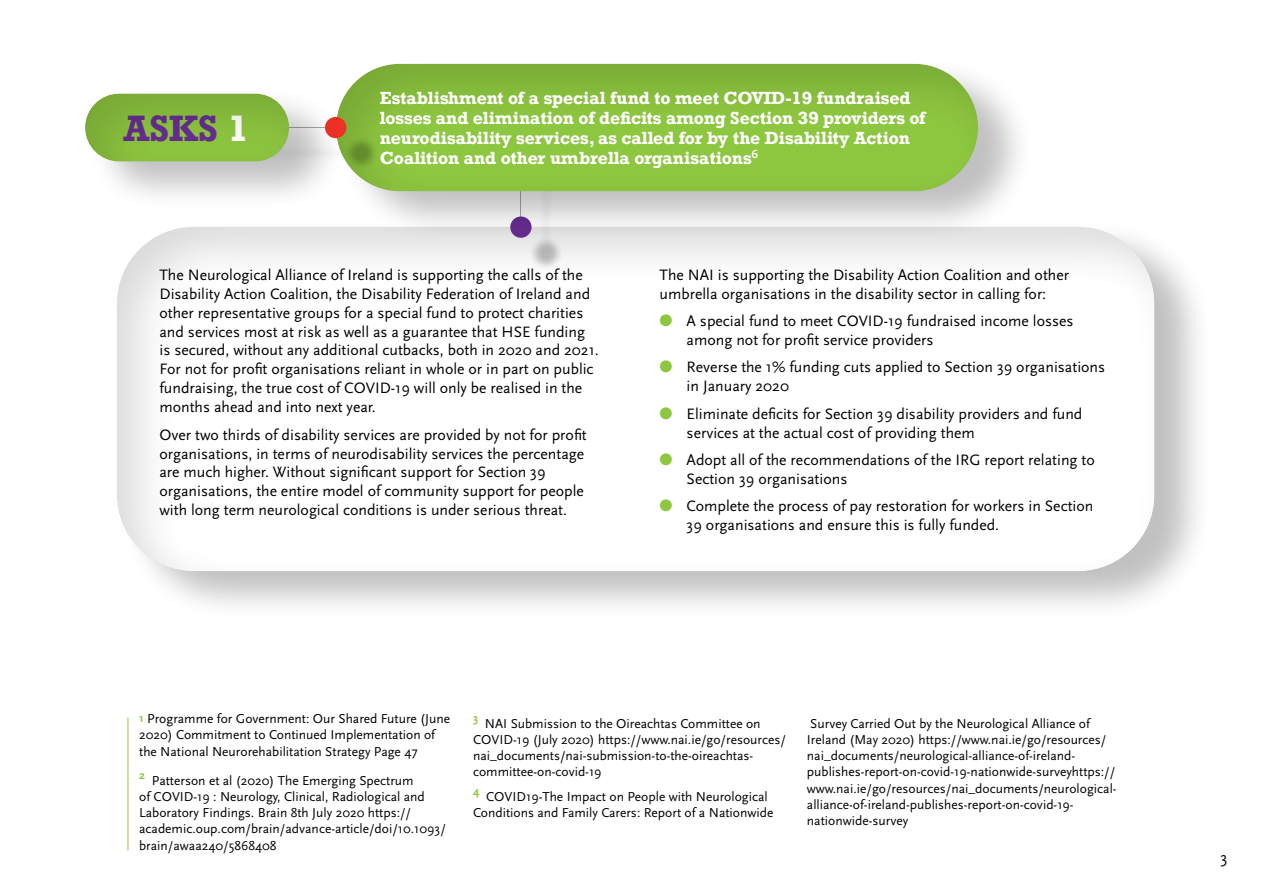
<style>
.page{position:relative;width:1263px;height:893px;background:#fff}
.page>*{position:absolute;margin:0;border:0;box-sizing:border-box;transform-origin:0 0}
.t1{font:700 34.5px "Rockwell";color:#662d91}
.t2{font:700 16.5px/19.8px "Rockwell";color:#fff}
.t3{font:16.5px "Scala Sans";color:#000}
.t4{font:15.75px/18.9px "Scala Sans";color:#000}
.t5{font:13.5px/16.2px "Scala Sans";color:#000}
.s1{color:#fff}
.s2{color:#8dc63f}
.s3{font-weight:700;font-size:12px;color:#8dc63f}
</style>
<div class="page">
<div style="left:118px;top:220px;width:1094px;height:401px;background:#000;opacity:.25"></div>
<div style="left:114px;top:226px;width:1041px;height:347px;background:#000;opacity:.15"></div>
<div style="left:529px;top:118px;width:35px;height:152px;background:#000;opacity:.25"></div>
<div style="left:338px;top:57px;width:698px;height:184px;background:#000;opacity:.25"></div>
<div style="left:333px;top:63px;width:645px;height:131px;background:#000;opacity:.15"></div>
<div style="left:267px;top:136px;width:112px;height:35px;background:#000;opacity:.25"></div>
<div style="left:88px;top:87px;width:258px;height:124px;background:#000;opacity:.25"></div>
<div style="left:83px;top:92px;width:227px;height:71px;background:#000;opacity:.15"></div>
<hr style="left:128px;top:718px;width:1px;height:132px;background:#8dc63f">
<h1 class="t1" style="left:123px;top:106px;width:127px">ASKS <span class="s1">1</span></h1>
<p class="t2" style="left:380px;top:88px;width:547px">Establishment of a special fund to meet COVID-19 fundraised losses and elimination of deficits among Section 39 providers of neurodisability services, as called for by the Disability Action Coalition and other umbrella organisations<sup>6</sup></p>
<p class="t4" style="left:159px;top:266px;width:441px">The Neurological Alliance of Ireland is supporting the calls of the Disability Action Coalition, the Disability Federation of Ireland and other representative groups for a special fund to protect charities and services most at risk as well as a guarantee that HSE funding is secured, without any additional cutbacks, both in 2020 and 2021.<br>For not for profit organisations reliant in whole or in part on public fundraising, the true cost of COVID-19 will only be realised in the months ahead and into next year.</p>
<p class="t4" style="left:159px;top:425px;width:429px">Over two thirds of disability services are provided by not for profit organisations, in terms of neurodisability services the percentage are much higher. Without significant support for Section 39 organisations, the entire model of community support for people with long term neurological conditions is under serious threat.</p>
<p class="t4" style="left:660px;top:266px;width:411px">The NAI is supporting the Disability Action Coalition and other umbrella organisations in the disability sector in calling for:</p>
<p class="t4" style="left:687px;top:312px;width:388px;text-indent:-27px"><span class="s2">●</span> A special fund to meet COVID-19 fundraised income losses among not for profit service providers</p>
<p class="t4" style="left:687px;top:358px;width:420px;text-indent:-27px"><span class="s2">●</span> Reverse the 1% funding cuts applied to Section 39 organisations in January 2020</p>
<p class="t4" style="left:687px;top:404px;width:397px;text-indent:-27px"><span class="s2">●</span> Eliminate deficits for Section 39 disability providers and fund services at the actual cost of providing them</p>
<p class="t4" style="left:687px;top:451px;width:410px;text-indent:-27px"><span class="s2">●</span> Adopt all of the recommendations of the IRG report relating to<br>Section 39 organisations</p>
<p class="t4" style="left:687px;top:497px;width:408px;text-indent:-27px"><span class="s2">●</span> Complete the process of pay restoration for workers in Section<br>39 organisations and ensure this is fully funded.</p>
<p class="t5" style="left:139px;top:711px;width:312px"><span class="s3">1</span> Programme for Government: Our Shared Future (June<br>2020) Commitment to Continued Implementation of the National Neurorehabilitation Strategy Page 47</p>
<p class="t5" style="left:139px;top:773px;width:308px"><sup>2</sup> Patterson et al (2020) The Emerging Spectrum<br>of COVID-19 : Neurology, Clinical, Radiological and Laboratory Findings. Brain 8th July 2020 https:// academic.oup.com/brain/advance-article/doi/10.1093/ brain/awaa240/5868408</p>
<p class="t5" style="left:473px;top:715px;width:314px"><sup>3</sup> NAI Submission to the Oireachtas Committee on COVID-19 (July 2020) https://www.nai.ie/go/resources/ nai_documents/nai-submission-to-the-oireachtas&shy;committee-on-covid-19</p>
<p class="t5" style="left:473px;top:789px;width:302px"><sup>4</sup> COVID19-The Impact on People with Neurological<br>Conditions and Family Carers: Report of a Nationwide</p>
<p class="t5" style="left:807px;top:715px;width:311px">Survey Carried Out by the Neurological Alliance of Ireland (May 2020) https://www.nai.ie/go/resources/ nai_documents/neurological-alliance-of-ireland&shy;publishes-report-on-covid-19-nationwide-surveyhttps:// www.nai.ie/go/resources/nai_documents/neurological&shy;alliance-of-ireland-publishes-report-on-covid-19- nationwide-survey</p>
<p class="t3" style="left:1220px;top:848px;width:9px">3</p>
</div>
